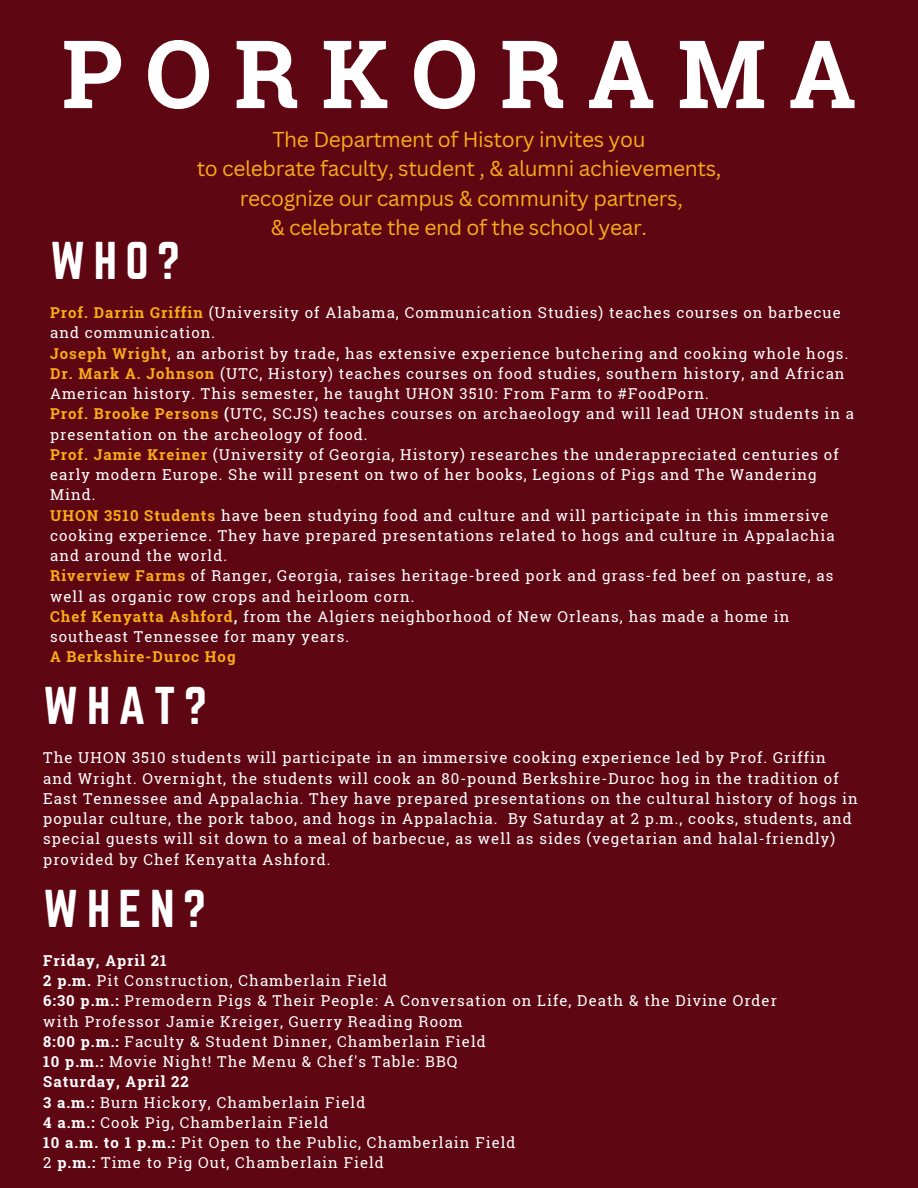
<style>
.page{position:relative;width:918px;height:1188px;background:#5f0613}
.page>*{position:absolute;margin:0;border:0;box-sizing:border-box;transform-origin:0 0}
.t1{font:700 94.5px "Roboto Slab";letter-spacing:.235em;color:#fff}
.t2{font:46.5px "Norwester";letter-spacing:.18em;color:#fff}
.t3{font:21px/29.2px "Canva Sans";letter-spacing:-.02em;color:#faac18;text-align:center}
.t4{font:15px/20.2px "Roboto Slab";letter-spacing:.07em;color:#fff}
.t5{font:700 15px "Roboto Slab";letter-spacing:.07em;color:#faac18}
.s1{font-weight:700;color:#faac18}
.s2{font-weight:700}
</style>
<div class="page">
<h1 class="t1" style="left:62px;top:9px;width:796px">PORKORAMA</h1>
<h3 class="t3" style="left:197px;top:124px;width:526px">The Department of History invites you<br>to celebrate faculty, student , &amp; alumni achievements, recognize our campus &amp; community partners,<br>&amp; celebrate the end of the school year.</h3>
<h2 class="t2" style="left:50px;top:233px;width:132px">WHO?</h2>
<p class="t4" style="left:50px;top:302px;width:806px"><span class="s1">Prof. Darrin Griffin</span> (University of Alabama, Communication Studies) teaches courses on barbecue and communication.<br><span class="s1">Joseph Wright</span>, an arborist by trade, has extensive experience butchering and cooking whole hogs.<br><span class="s1">Dr. Mark A. Johnson</span> (UTC, History) teaches courses on food studies, southern history, and African American history. This semester, he taught UHON 3510: From Farm to #FoodPorn.<br><span class="s1">Prof. Brooke Persons</span> <span class="s2">(</span>UTC, SCJS) teaches courses on archaeology and will lead UHON students in a presentation on the archeology of food.<br><span class="s1">Prof. Jamie Kreiner</span> (University of Georgia, History) researches the underappreciated centuries of early modern Europe. She will present on two of her books, Legions of Pigs and The Wandering Mind.<br><span class="s1">UHON 3510 Students</span> have been studying food and culture and will participate in this immersive cooking experience. They have prepared presentations related to hogs and culture in Appalachia and around the world.<br><span class="s1">Riverview Farms</span> of Ranger, Georgia, raises heritage-breed pork and grass-fed beef on pasture, as well as organic row crops and heirloom corn.<br><span class="s1">Chef Kenyatta Ashford</span><span class="s2">,</span> from the Algiers neighborhood of New Orleans, has made a home in southeast Tennessee for many years.</p>
<p class="t5" style="left:50px;top:647px;width:187px">A Berkshire-Duroc Hog</p>
<h2 class="t2" style="left:43px;top:678px;width:165px">WHAT?</h2>
<p class="t4" style="left:43px;top:747px;width:816px">The UHON 3510 students will participate in an immersive cooking experience led by Prof. Griffin and Wright. Overnight, the students will cook an 80-pound Berkshire-Duroc hog in the tradition of East Tennessee and Appalachia. They have prepared presentations on the cultural history of hogs in popular culture, the pork taboo, and hogs in Appalachia. By Saturday at 2 p.m., cooks, students, and special guests will sit down to a meal of barbecue, as well as sides (vegetarian and halal-friendly) provided by Chef Kenyatta Ashford.</p>
<h2 class="t2" style="left:43px;top:881px;width:164px">WHEN?</h2>
<p class="t4" style="left:43px;top:950px;width:735px"><span class="s2">Friday, April 21<br>2 p.m.</span> Pit Construction, Chamberlain Field<br><span class="s2">6:30 p.m.:</span> Premodern Pigs &amp; Their People: A Conversation on Life, Death &amp; the Divine Order with Professor Jamie Kreiger, Guerry Reading Room<br><span class="s2">8:00 p.m.:</span> Faculty &amp; Student Dinner, Chamberlain Field<br><span class="s2">10 p.m.:</span> Movie Night! The Menu &amp; Chef's Table: BBQ<br><span class="s2">Saturday, April 22<br>3 a.m.:</span> Burn Hickory, Chamberlain Field<br><span class="s2">4 a.m.:</span> Cook Pig, Chamberlain Field<br><span class="s2">10 a.m. to 1 p.m.:</span> Pit Open to the Public, Chamberlain Field<br>2 <span class="s2">p.m.:</span> Time to Pig Out, Chamberlain Field</p>
</div>
